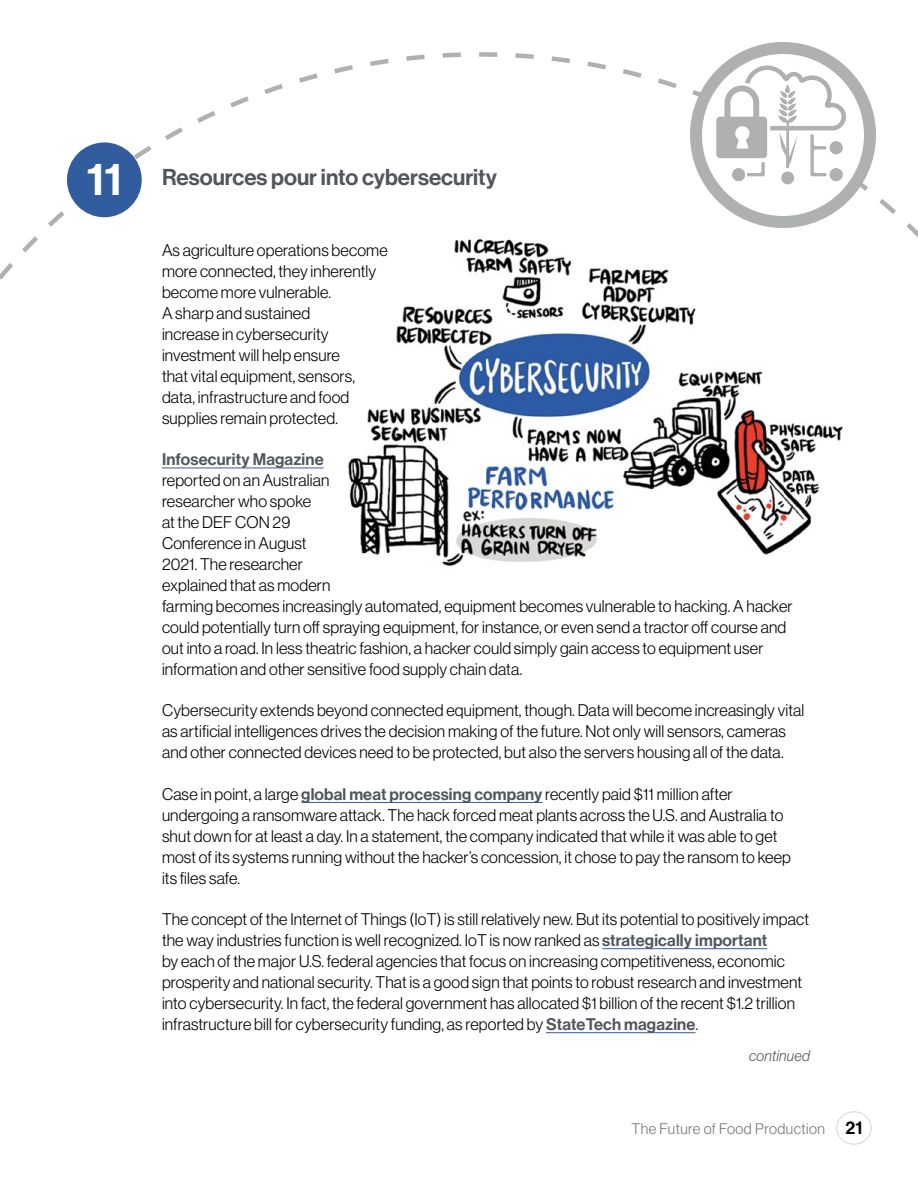
<style>
.page{position:relative;width:918px;height:1188px;background:#fff}
.page>*{position:absolute;margin:0;border:0;box-sizing:border-box;transform-origin:0 0}
.t1{font:22.5px "N Haas Grotesk DS Pro 65 Md";color:#52555b}
.t2{font:16.5px/21px "N Haas Grotesk DS Pro 45 Lt";letter-spacing:.01em;color:#000}
.t3{font:16.5px "N Haas Grotesk DS Pro 65 Md";letter-spacing:.01em;color:#52555b}
.t4{font:15px "N Haas Grotesk DS Pro 45 Lt";letter-spacing:.03em;color:#74777b}
.t5{font:15px "N Haas Grotesk DS Pro 46 Lt It";letter-spacing:.02em;color:#52555b}
.s1{font-size:45px;color:#fff}
.s2{font-family:"N Haas Grotesk DS Pro 65 Md";color:#52555b}
.s3{font-family:"N Haas Grotesk DS Pro 65 Md";font-size:18px;color:#000}
</style>
<div class="page">
<svg style="left:479px;top:52px;width:439px;height:186px"></svg>
<svg style="left:442px;top:52px;width:19px;height:6px"></svg>
<svg style="left:0;top:263px;width:13px;height:17px"></svg>
<svg style="left:299px;top:73px;width:19px;height:10px"></svg>
<svg style="left:264px;top:84px;width:19px;height:10px"></svg>
<svg style="left:334px;top:65px;width:19px;height:8px"></svg>
<svg style="left:370px;top:59px;width:19px;height:7px"></svg>
<svg style="left:406px;top:55px;width:19px;height:6px"></svg>
<svg style="left:22px;top:236px;width:16px;height:16px"></svg>
<svg style="left:230px;top:96px;width:19px;height:12px"></svg>
<svg style="left:197px;top:111px;width:18px;height:12px"></svg>
<svg style="left:48px;top:211px;width:16px;height:16px"></svg>
<svg style="left:134px;top:146px;width:18px;height:13px"></svg>
<svg style="left:165px;top:127px;width:18px;height:13px"></svg>
<div style="left:836px;top:1111px;width:36px;height:34px;border:1px solid #d6d7d6;border-radius:50%"></div>
<svg style="left:696px;top:48px;width:174px;height:174px"></svg>
<div style="left:690px;top:42px;width:186px;height:186px;border:12px solid #afb1b1;border-radius:50%"></div>
<img style="left:348px;top:235px;width:499px;height:332px">
<div style="left:67px;top:142px;width:75px;height:75px;background:#315d9e;border-radius:50%"></div>
<div style="left:732px;top:168px;width:13px;height:13px;background:#afb1b1;border-radius:50%"></div>
<div style="left:830px;top:168px;width:13px;height:13px;background:#afb1b1;border-radius:50%"></div>
<div style="left:781px;top:171px;width:13px;height:13px;background:#afb1b1;border-radius:50%"></div>
<svg style="left:716px;top:65px;width:130px;height:111px"></svg>
<hr style="left:162px;top:468px;width:162px;height:1px;background:#315d9e">
<hr style="left:301px;top:802px;width:242px;height:1px;background:#315d9e">
<hr style="left:602px;top:948px;width:165px;height:1px;background:#315d9e">
<hr style="left:546px;top:1032px;width:150px;height:1px;background:#315d9e">
<h1 class="t1" style="left:87px;top:164px;width:412px"><span class="s1">11</span> Resources pour into cybersecurity</h1>
<p class="t2" style="left:162px;top:239px;width:227px">As agriculture operations become more connected, they inherently become more vulnerable.<br>A sharp and sustained<br>increase in cybersecurity investment will help ensure<br>that vital equipment, sensors, data, infrastructure and food supplies remain protected.</p>
<p class="t3" style="left:162px;top:450px;width:163px">Infosecurity Magazine</p>
<p class="t2" style="left:162px;top:470px;width:632px">reported on an Australian<br>researcher who spoke<br>at the DEF CON 29<br>Conference in August<br>2021. The researcher<br>explained that as modern<br>farming becomes increasingly automated, equipment becomes vulnerable to hacking. A hacker could potentially turn off spraying equipment, for instance, or even send a tractor off course and out into a road. In less theatric fashion, a hacker could simply gain access to equipment user information and other sensitive food supply chain data.</p>
<p class="t2" style="left:162px;top:700px;width:644px">Cybersecurity extends beyond connected equipment, though. Data will become increasingly vital as artificial intelligences drives the decision making of the future. Not only will sensors, cameras and other connected devices need to be protected, but also the servers housing all of the data.</p>
<p class="t2" style="left:162px;top:783px;width:630px">Case in point, a large <span class="s2">global meat processing company</span> recently paid $11 million after undergoing a ransomware attack. The hack forced meat plants across the U.S. and Australia to shut down for at least a day. In a statement, the company indicated that while it was able to get most of its systems running without the hacker’s concession, it chose to pay the ransom to keep its files safe.</p>
<p class="t2" style="left:162px;top:909px;width:649px">The concept of the Internet of Things (IoT) is still relatively new. But its potential to positively impact the way industries function is well recognized. IoT is now ranked as <span class="s2">strategically important<br></span>by each of the major U.S. federal agencies that focus on increasing competitiveness, economic prosperity and national security. That is a good sign that points to robust research and investment into cybersecurity. In fact, the federal government has allocated $1 billion of the recent $1.2 trillion infrastructure bill for cybersecurity funding, as reported by <span class="s2">StateTech magazine</span>.</p>
<p class="t5" style="left:749px;top:1047px;width:62px">continued</p>
<p class="t4" style="left:632px;top:1120px;width:232px">The Future of Food Production <span class="s3">21</span></p>
</div>
